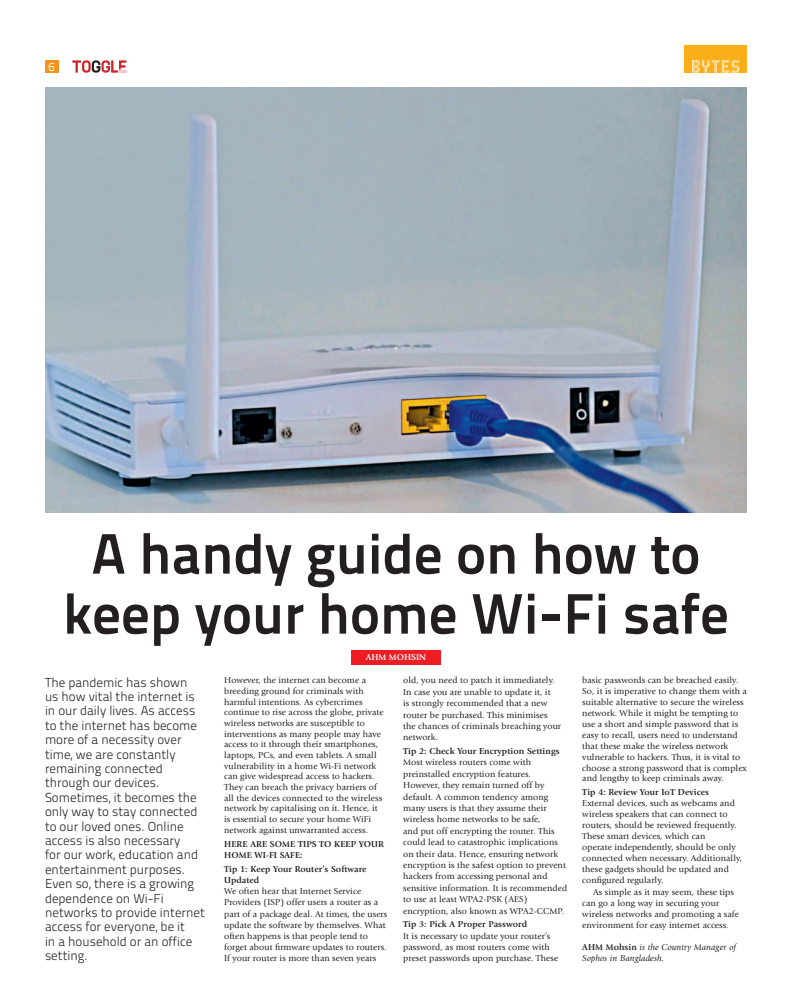
<style>
.page{position:relative;width:792px;height:1008px;background:#fff}
.page>*{position:absolute;margin:0;border:0;box-sizing:border-box;transform-origin:0 0}
.t1{font:700 57px/60px "Titillium Text 22 L";color:#231f20;text-align:center}
.t2{font:300 13px/14.4px "Titillium Text 22 L";color:#231f20}
.t3{font:12px "Titillium Text 22 L";color:#fff}
.t4{font:9px/11.4px "Giovanni Std";letter-spacing:.01em;color:#231f20}
.t5{font:700 9px/11.2px "Giovanni Std";letter-spacing:.01em;color:#231f20}
.t6{font:italic 9px/11.1px "Giovanni Std";letter-spacing:.01em;color:#231f20}
.t7{font:700 9px "Giovanni Std";color:#fff}
.s1{font-weight:700;font-style:normal}
</style>
<div class="page">
<svg style="left:72px;top:60px;width:54px;height:13px"></svg>
<div style="left:45px;top:60px;width:14px;height:13px;background:#f7931d"></div>
<div style="left:685px;top:45px;width:62px;height:28px;background:#faaf18"></div>
<svg style="left:692px;top:60px;width:47px;height:13px"></svg>
<img style="left:45px;top:87px;width:702px;height:426px">
<div style="left:351px;top:650px;width:90px;height:15px;background:#ee1d23"></div>
<h3 class="t3" style="left:49px;top:59px;width:8px">6</h3>
<h1 class="t1" style="left:63px;top:530px;width:667px">A handy guide on how to keep your home Wi-Fi safe</h1>
<p class="t7" style="left:366px;top:654px;width:62px">AHM MOHSIN</p>
<p class="t2" style="left:45px;top:676px;width:162px">The pandemic has shown<br>us how vital the internet is in our daily lives. As access to the internet has become more of a necessity over time, we are constantly remaining connected through our devices.<br>Sometimes, it becomes the only way to stay connected to our loved ones. Online access is also necessary<br>for our work, education and entertainment purposes.<br>Even so, there is a growing dependence on Wi-Fi networks to provide internet access for everyone, be it<br>in a household or an office setting.</p>
<p class="t4" style="left:224px;top:676px;width:161px;line-height:10.7px">However, the internet can become a breeding ground for criminals with harmful intentions. As cybercrimes continue to rise across the globe, private wireless networks are susceptible to interventions as many people may have access to it through their smartphones, laptops, PCs, and even tablets. A small vulnerability in a home Wi-Fi network can give widespread access to hackers.<br>They can breach the privacy barriers of all the devices connected to the wireless network by capitalising on it. Hence, it is essential to secure your home WiFi network against unwarranted access.</p>
<p class="t5" style="left:224px;top:839px;width:161px">HERE ARE SOME TIPS TO KEEP YOUR<br>HOME WI-FI SAFE:</p>
<p class="t5" style="left:224px;top:864px;width:144px">Tip 1: Keep Your Router’s Software<br>Updated</p>
<p class="t4" style="left:224px;top:886px;width:165px">We often hear that Internet Service Providers (ISP) offer users a router as a part of a package deal. At times, the users update the software by themselves. What often happens is that people tend to forget about firmware updates to routers.<br>If your router is more than seven years</p>
<p class="t4" style="left:403px;top:675px;width:159px">old, you need to patch it immediately.<br>In case you are unable to update it, it<br>is strongly recommended that a new router be purchased. This minimises the chances of criminals breaching your network.</p>
<p class="t5" style="left:403px;top:746px;width:158px">Tip 2: Check Your Encryption Settings</p>
<p class="t4" style="left:403px;top:757px;width:166px">Most wireless routers come with preinstalled encryption features.<br>However, they remain turned off by default. A common tendency among many users is that they assume their wireless home networks to be safe,<br>and put off encrypting the router. This could lead to catastrophic implications on their data. Hence, ensuring network encryption is the safest option to prevent hackers from accessing personal and sensitive information. It is recommended to use at least WPA2-PSK (AES) encryption, also known as WPA2-CCMP.</p>
<p class="t5" style="left:403px;top:919px;width:125px">Tip 3: Pick A Proper Password</p>
<p class="t4" style="left:403px;top:931px;width:157px">It is necessary to update your router’s password, as most routers come with preset passwords upon purchase. These</p>
<p class="t4" style="left:582px;top:676px;width:166px;line-height:10.9px">basic passwords can be breached easily.<br>So, it is imperative to change them with a suitable alternative to secure the wireless network. While it might be tempting to use a short and simple password that is easy to recall, users need to understand that these make the wireless network vulnerable to hackers. Thus, it is vital to choose a strong password that is complex and lengthy to keep criminals away.</p>
<p class="t5" style="left:582px;top:787px;width:128px">Tip 4: Review Your IoT Devices</p>
<p class="t4" style="left:582px;top:798px;width:161px;line-height:11.1px">External devices, such as webcams and wireless speakers that can connect to routers, should be reviewed frequently.<br>These smart devices, which can<br>operate independently, should be only connected when necessary. Additionally, these gadgets should be updated and configured regularly.</p>
<p class="t4" style="left:582px;top:887px;width:158px;line-height:11.1px;text-indent:11px">As simple as it may seem, these tips can go a long way in securing your wireless networks and promoting a safe environment for easy internet access.</p>
<p class="t6" style="left:582px;top:942px;width:155px"><span class="s1">AHM Mohsin</span> is the Country Manager of<br>Sophos in Bangladesh.</p>
</div>
